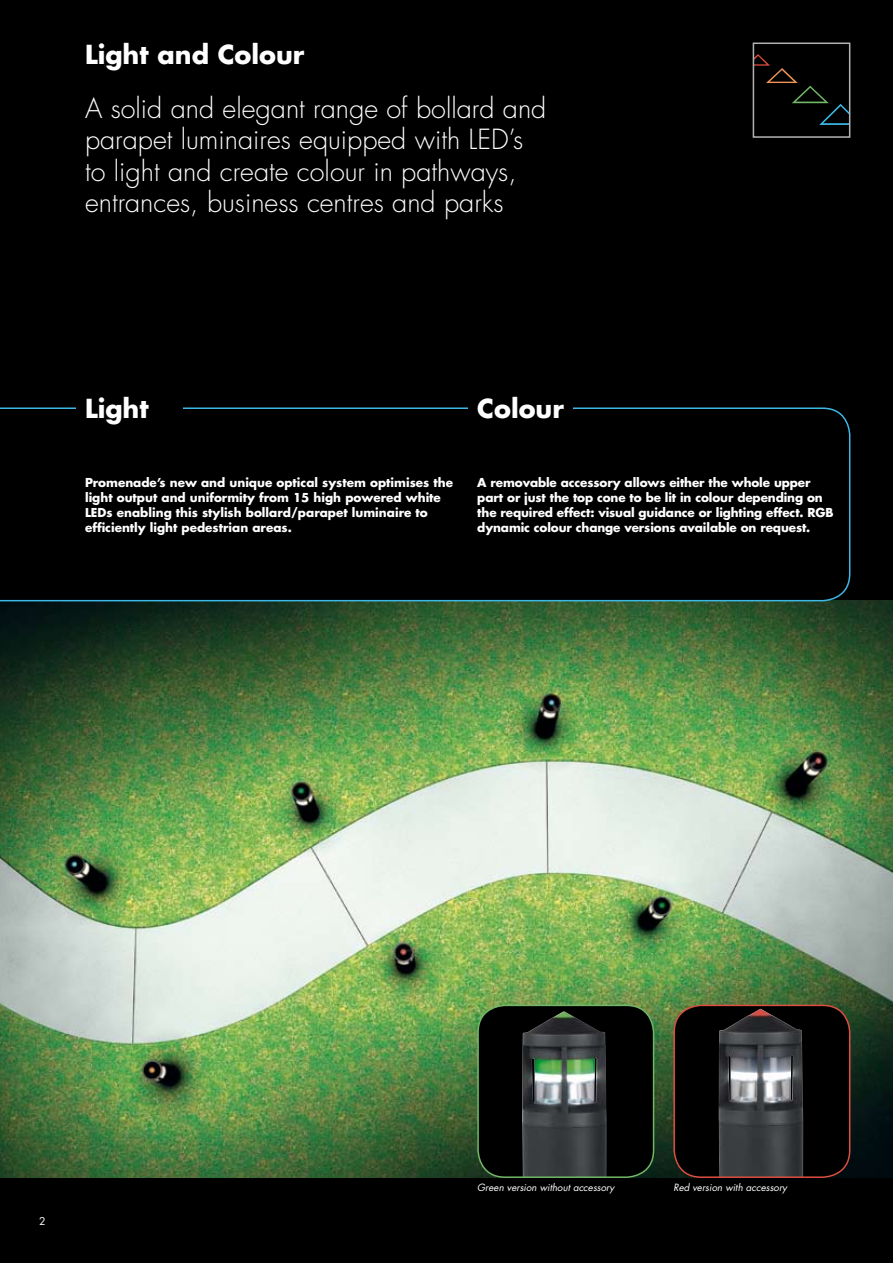
<style>
.page{position:relative;width:893px;height:1263px;background:#000}
.page>*{position:absolute;margin:0;border:0;box-sizing:border-box;transform-origin:0 0}
.t1{font:300 27px/31.5px "Futura";color:#fff}
.t2{font:700 25.5px "Futura";color:#fff}
.t3{font:700 12px/15px "Futura";letter-spacing:-.01em;color:#fff}
.t4{font:italic 9.75px "Futura";color:#fff}
</style>
<div class="page">
<img style="left:0;top:601px;width:893px;height:577px">
<svg style="left:756px;top:54px;width:91px;height:71px"></svg>
<div style="left:753px;top:43px;width:97px;height:95px;border:2px solid #b1b2b4"></div>
<svg style="left:0;top:407px;width:850px;height:194px"></svg>
<div style="left:478px;top:1005px;width:176px;height:172px;background:#000;border-radius:27px"></div>
<img style="left:522px;top:1011px;width:85px;height:164px">
<div style="left:477px;top:1005px;width:177px;height:173px;border:2px solid #72b767;border-radius:27px"></div>
<div style="left:674px;top:1005px;width:176px;height:172px;background:#000;border-radius:27px"></div>
<img style="left:718px;top:1008px;width:85px;height:167px">
<div style="left:673px;top:1005px;width:177px;height:173px;border:2px solid #dd4e40;border-radius:27px"></div>
<div style="left:77px;top:404px;width:106px;height:8px;background:#000"></div>
<div style="left:77px;top:389px;width:80px;height:38px;background:#000"></div>
<div style="left:469px;top:389px;width:104px;height:38px;background:#000"></div>
<h2 class="t2" style="left:85px;top:36px;width:221px">Light and Colour</h2>
<h1 class="t1" style="left:85px;top:93px;width:463px">A solid and elegant range of bollard and parapet luminaires equipped with LED’s to light and create colour in pathways, entrances, business centres and parks</h1>
<h2 class="t2" style="left:85px;top:391px;width:65px">Light</h2>
<h2 class="t2" style="left:477px;top:391px;width:88px">Colour</h2>
<p class="t3" style="left:85px;top:474px;width:369px">Promenade’s new and unique optical system optimises the light output and uniformity from 15 high powered white LEDs enabling this stylish bollard/parapet luminaire to efficiently light pedestrian areas.</p>
<p class="t3" style="left:477px;top:474px;width:358px">A removable accessory allows either the whole upper part or just the top cone to be lit in colour depending on the required effect: visual guidance or lighting effect. RGB dynamic colour change versions available on request.</p>
<p class="t4" style="left:477px;top:1181px;width:139px">Green version without accessory</p>
<p class="t4" style="left:673px;top:1181px;width:115px">Red version with accessory</p>
</div>
